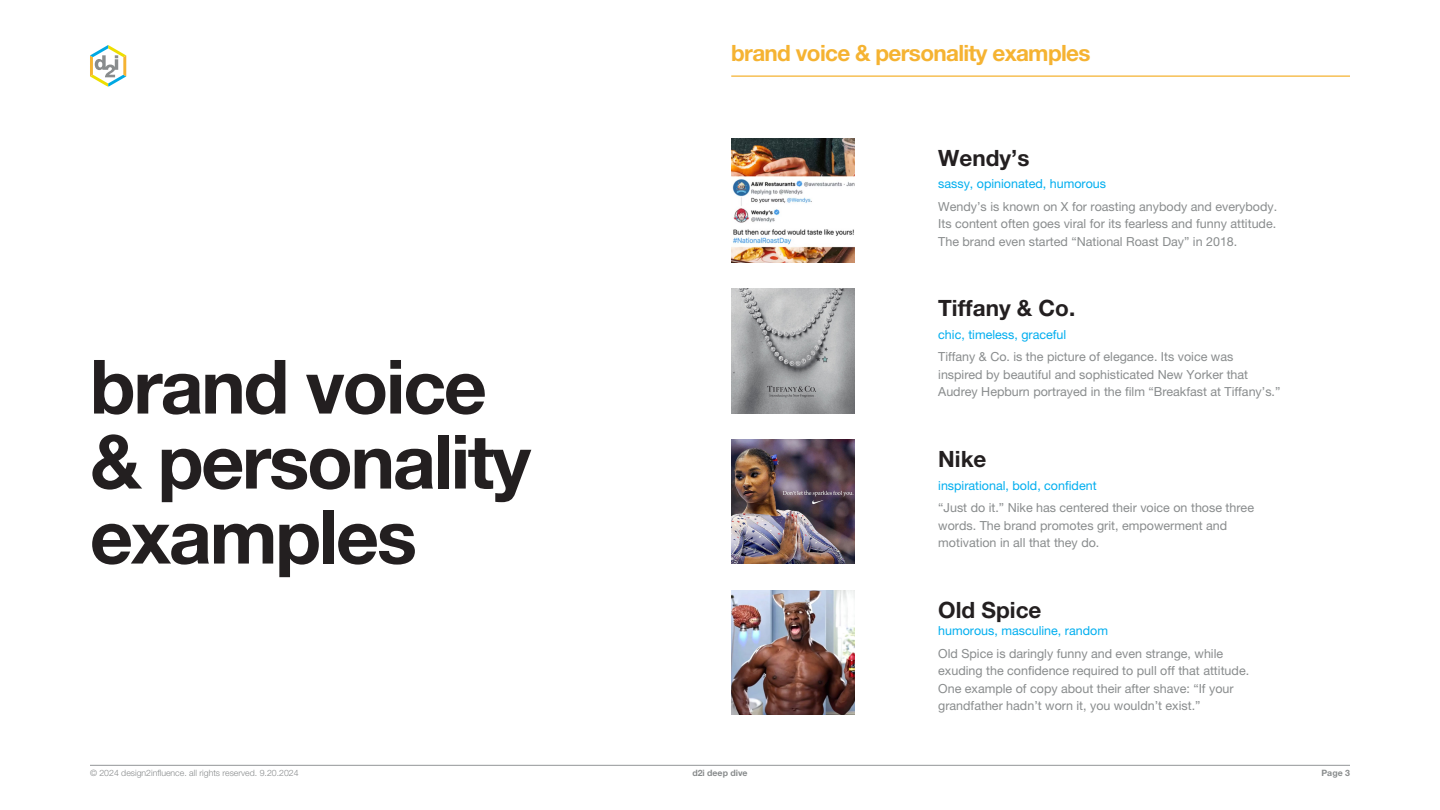
<style>
.page{position:relative;width:1440px;height:810px;background:#fff}
.page>*{position:absolute;margin:0;border:0;box-sizing:border-box;transform-origin:0 0}
.t1{font:700 75px "Helvetica Neue LT Pro";letter-spacing:-.03em;color:#231f20}
.t2{font:700 22.5px "Helvetica Neue LT Pro";color:#231f20}
.t3{font:700 22.5px "Helvetica Neue LT Pro";letter-spacing:-.03em;color:#f5b332}
.t4{font:12.5px/17.5px "Helvetica Neue LT Pro";color:#898c8d}
.t5{font:12.5px "Helvetica Neue LT Pro";color:#00aeef}
.t6{font:300 8.75px "Helvetica Neue LT Pro";color:#898c8d}
.t7{font:700 8.75px "Helvetica Neue LT Pro";color:#898c8d}
</style>
<div class="page">
<hr style="left:90px;top:765px;width:1260px;height:1px;background:#939598">
<hr style="left:731px;top:76px;width:619px;height:1px;background:#f5b332">
<svg style="left:90px;top:45px;width:36px;height:41px"></svg>
<img style="left:731px;top:138px;width:124px;height:124px">
<img style="left:731px;top:289px;width:124px;height:124px">
<img style="left:731px;top:440px;width:124px;height:124px">
<img style="left:731px;top:590px;width:124px;height:125px">
<p class="t3" style="left:731px;top:39px;width:361px">brand voice &amp; personality examples</p>
<p class="t1" style="left:90px;top:340px;width:398px">brand voice</p>
<p class="t1" style="left:90px;top:415px;width:442px">&amp; personality</p>
<p class="t1" style="left:90px;top:490px;width:329px">examples</p>
<p class="t2" style="left:938px;top:144px;width:93px">Wendy’s</p>
<p class="t5" style="left:938px;top:176px;width:169px">sassy, opinionated, humorous</p>
<p class="t4" style="left:938px;top:197px;width:340px;text-align:justify">Wendy’s is known on X for roasting anybody and everybody.<br>Its content often goes viral for its fearless and funny attitude.<br>The brand even started “National Roast Day” in 2018.</p>
<p class="t2" style="left:938px;top:295px;width:139px">Tiffany &amp; Co.</p>
<p class="t5" style="left:938px;top:327px;width:130px">chic, timeless, graceful</p>
<p class="t4" style="left:938px;top:348px;width:297px">Tiffany &amp; Co. is the picture of elegance. Its voice was</p>
<p class="t4" style="left:938px;top:366px;width:344px">inspired by beautiful and sophisticated New Yorker that<br>Audrey Hepburn portrayed in the film “Breakfast at Tiffany’s.”</p>
<p class="t2" style="left:938px;top:445px;width:50px">Nike</p>
<p class="t5" style="left:938px;top:478px;width:160px">inspirational, bold, confident</p>
<p class="t4" style="left:938px;top:499px;width:317px">“Just do it.” Nike has centered their voice on those three words. The brand promotes grit, empowerment and motivation in all that they do.</p>
<p class="t2" style="left:938px;top:596px;width:105px">Old Spice</p>
<p class="t5" style="left:938px;top:624px;width:171px">humorous, masculine, random</p>
<p class="t4" style="left:938px;top:645px;width:312px">Old Spice is daringly funny and even strange, while exuding the confidence required to pull off that attitude.<br>One example of copy about their after shave: “If your grandfather hadn’t worn it, you wouldn’t exist.”</p>
<p class="t6" style="left:90px;top:768px;width:210px">© 2024 design2influence. all rights reserved. 9.20.2024</p>
<p class="t7" style="left:692px;top:768px;width:57px">d2i deep dive</p>
<p class="t7" style="left:1321px;top:768px;width:30px">Page 3</p>
</div>
